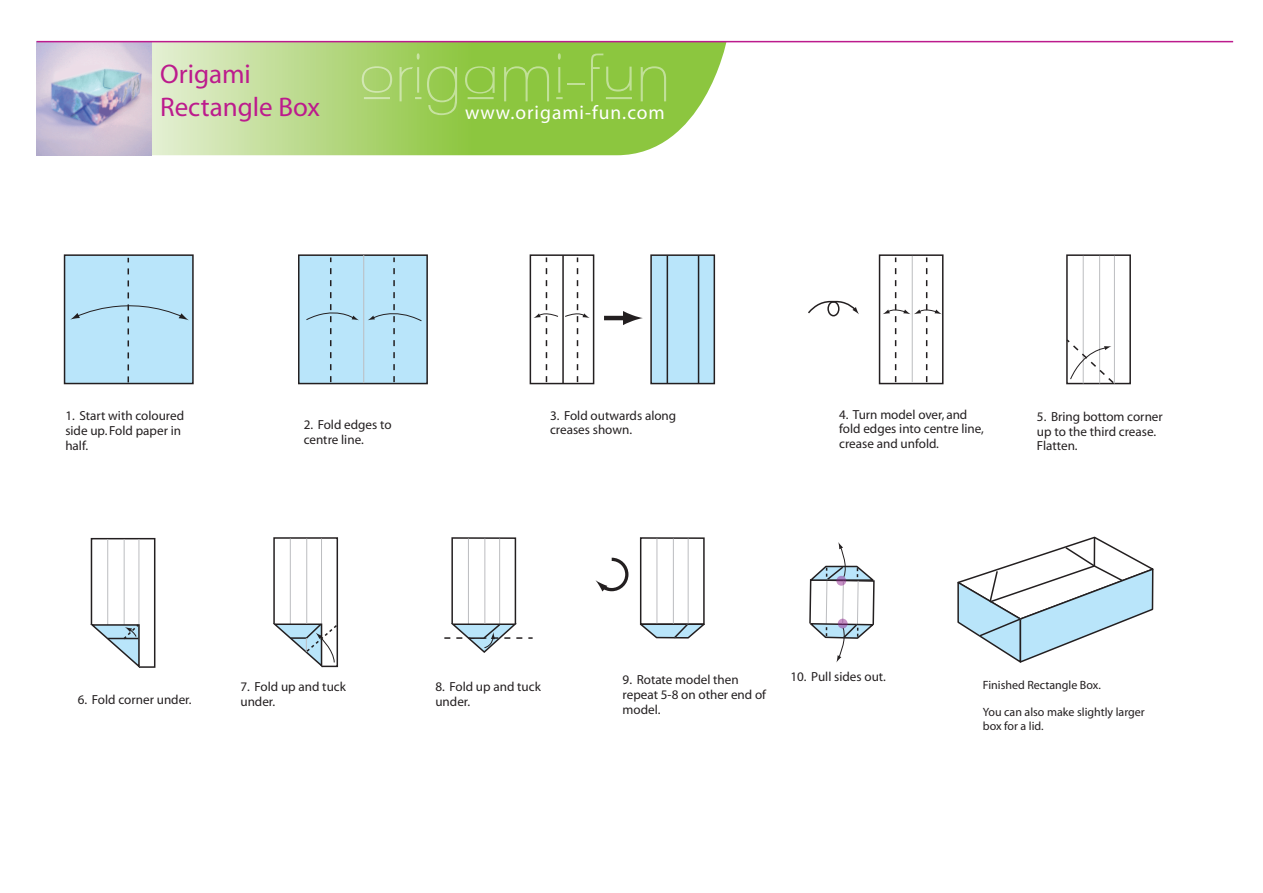
<style>
.page{position:relative;width:1263px;height:893px;background:#fff}
.page>*{position:absolute;margin:0;border:0;box-sizing:border-box;transform-origin:0 0}
.t1{font:27px/32.4px "Myriad";color:#bc1b8d}
.t2{font:19.5px "Myriad";letter-spacing:.05em;color:#fff}
.t3{font:13.2px/14.9px "Myriad";color:#231f20}
.t4{font:12px/13.5px "Myriad";color:#231f20}
</style>
<div class="page">
<svg style="left:151px;top:42px;width:575px;height:113px;background:#aed478"></svg>
<img style="left:37px;top:42px;width:114px;height:114px">
<div style="left:651px;top:255px;width:63px;height:129px;background:#b9e5fa"></div>
<div style="left:650px;top:254px;width:65px;height:130px;border:2px solid #231f20"></div>
<hr style="left:667px;top:256px;width:1px;height:127px;background:#231f20">
<div style="left:65px;top:255px;width:128px;height:129px;background:#b9e5fa"></div>
<div style="left:64px;top:254px;width:130px;height:130px;border:2px solid #231f20"></div>
<svg style="left:70px;top:258px;width:119px;height:124px"></svg>
<div style="left:299px;top:255px;width:128px;height:129px;background:#b9e5fa"></div>
<div style="left:298px;top:254px;width:130px;height:130px;border:2px solid #231f20"></div>
<hr style="left:363px;top:255px;width:1px;height:128px;background:#bcbdc0">
<svg style="left:368px;top:257px;width:54px;height:125px"></svg>
<svg style="left:305px;top:257px;width:54px;height:125px"></svg>
<div style="left:530px;top:254px;width:64px;height:130px;border:2px solid #231f20"></div>
<hr style="left:562px;top:255px;width:2px;height:128px;background:#231f20">
<svg style="left:533px;top:257px;width:57px;height:125px"></svg>
<div style="left:879px;top:254px;width:64px;height:130px;border:2px solid #231f20"></div>
<hr style="left:912px;top:256px;width:1px;height:126px;background:#bcbdc0">
<svg style="left:882px;top:257px;width:60px;height:125px"></svg>
<hr style="left:698px;top:256px;width:1px;height:127px;background:#231f20">
<hr style="left:604px;top:316px;width:23px;height:4px;background:#231f20">
<svg style="left:623px;top:311px;width:20px;height:14px"></svg>
<div style="left:1066px;top:254px;width:65px;height:130px;border:2px solid #231f20"></div>
<hr style="left:1083px;top:256px;width:1px;height:127px;background:#bcbdc0">
<hr style="left:1099px;top:256px;width:1px;height:127px;background:#bcbdc0">
<hr style="left:1114px;top:256px;width:1px;height:127px;background:#bcbdc0">
<svg style="left:1066px;top:338px;width:49px;height:47px"></svg>
<svg style="left:90px;top:537px;width:66px;height:131px"></svg>
<div style="left:451px;top:537px;width:65px;height:88px;border:2px solid #231f20"></div>
<hr style="left:468px;top:539px;width:1px;height:85px;background:#bcbdc0">
<hr style="left:499px;top:539px;width:1px;height:86px;background:#bcbdc0">
<hr style="left:484px;top:539px;width:1px;height:85px;background:#bcbdc0">
<div style="left:640px;top:537px;width:65px;height:88px;border:2px solid #231f20"></div>
<hr style="left:656px;top:539px;width:1px;height:98px;background:#bcbdc0">
<hr style="left:688px;top:539px;width:1px;height:99px;background:#bcbdc0">
<hr style="left:673px;top:539px;width:1px;height:85px;background:#bcbdc0">
<svg style="left:639px;top:622px;width:66px;height:17px"></svg>
<svg style="left:595px;top:558px;width:33px;height:33px"></svg>
<svg style="left:809px;top:542px;width:66px;height:120px"></svg>
<svg style="left:273px;top:537px;width:66px;height:131px"></svg>
<svg style="left:444px;top:622px;width:89px;height:31px"></svg>
<div style="left:828px;top:302px;width:11px;height:14px;background:#393536;border-radius:50%"></div>
<div style="left:827px;top:301px;width:12px;height:15px;border:2px solid #231f20;border-radius:50%"></div>
<svg style="left:808px;top:300px;width:51px;height:15px"></svg>
<svg style="left:957px;top:536px;width:197px;height:127px"></svg>
<svg style="left:362px;top:66px;width:30px;height:33px"></svg>
<svg style="left:417px;top:53px;width:3px;height:7px"></svg>
<svg style="left:399px;top:67px;width:22px;height:34px"></svg>
<svg style="left:427px;top:66px;width:30px;height:49px"></svg>
<svg style="left:465px;top:66px;width:30px;height:33px"></svg>
<svg style="left:504px;top:66px;width:45px;height:35px;background:#95ca4f"></svg>
<hr style="left:558px;top:67px;width:2px;height:26px;background:#fff">
<svg style="left:558px;top:53px;width:3px;height:7px"></svg>
<svg style="left:556px;top:97px;width:7px;height:2px"></svg>
<svg style="left:568px;top:83px;width:17px;height:2px"></svg>
<svg style="left:591px;top:54px;width:41px;height:47px;background:#94ca4d"></svg>
<svg style="left:641px;top:66px;width:25px;height:35px"></svg>
<hr style="left:37px;top:41px;width:1196px;height:1px;background:#bc1b8d">
<h1 class="t1" style="left:160px;top:59px;width:161px">Origami<br>Rectangle Box</h1>
<h2 class="t2" style="left:465px;top:102px;width:201px">www.origami-fun.com</h2>
<p class="t3" style="left:304px;top:418px;width:89px">2. Fold edges to centre line.</p>
<p class="t3" style="left:550px;top:408px;width:128px">3. Fold outwards along creases shown.</p>
<p class="t3" style="left:839px;top:407px;width:146px">4. Turn model over, and fold edges into centre line, crease and unfold.</p>
<p class="t3" style="left:65px;top:409px;width:120px">1. Start with coloured side up. Fold paper in half.</p>
<p class="t3" style="left:1037px;top:410px;width:127px">5. Bring bottom corner up to the third crease.<br>Flatten.</p>
<p class="t3" style="left:78px;top:692px;width:115px">6. Fold corner under.</p>
<p class="t3" style="left:240px;top:680px;width:107px">7. Fold up and tuck under.</p>
<p class="t3" style="left:435px;top:680px;width:107px">8. Fold up and tuck under.</p>
<p class="t3" style="left:790px;top:670px;width:97px">10. Pull sides out.</p>
<p class="t3" style="left:623px;top:673px;width:145px">9. Rotate model then repeat 5-8 on other end of model.</p>
<p class="t4" style="left:983px;top:679px;width:120px">Finished Rectangle Box.</p>
<p class="t4" style="left:983px;top:706px;width:164px">You can also make slightly larger box for a lid.</p>
</div>
